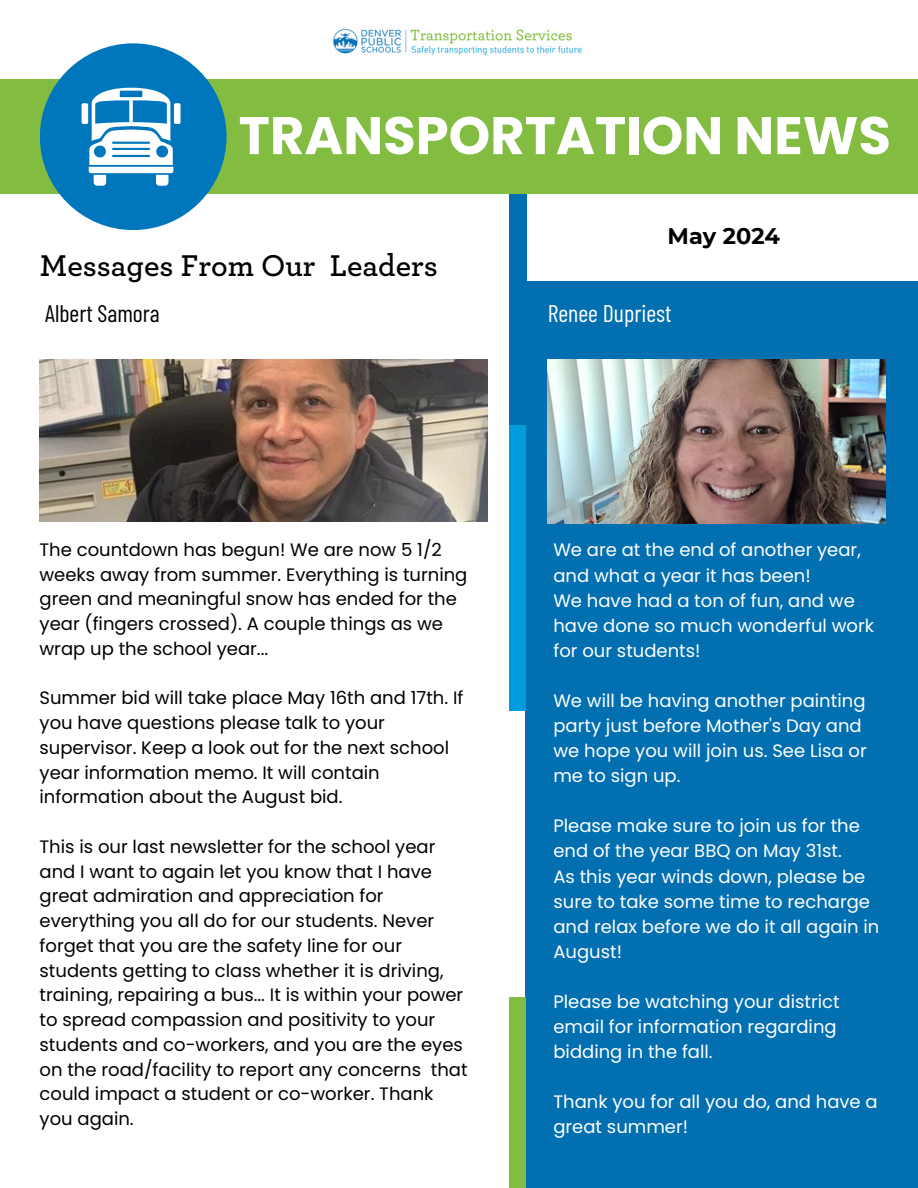
<style>
.page{position:relative;width:918px;height:1188px;background:#fff}
.page>*{position:absolute;margin:0;border:0;box-sizing:border-box;transform-origin:0 0}
.t1{font:700 52.95px "Poppins";color:#fff}
.t2{font:600 31.5px "Archer Pro";color:#000}
.t3{font:24px "Barlow Condensed";color:#fff}
.t4{font:24px "Barlow Condensed";color:#000}
.t5{font:700 22.5px "Montserrat";color:#000}
.t6{font:18px/24.8px "Poppins";color:#000}
.t7{font:18px/25px "Poppins";color:#fff}
</style>
<div class="page">
<div style="left:0;top:80px;width:918px;height:114px;background:#82bc41"></div>
<div style="left:40px;top:43px;width:187px;height:187px;background:#0076bd;border-radius:50%"></div>
<img style="left:333px;top:28px;width:249px;height:28px">
<svg style="left:89px;top:88px;width:84px;height:98px"></svg>
<div style="left:82px;top:103px;width:6px;height:21px;background:#fff;border-radius:2px"></div>
<div style="left:174px;top:103px;width:7px;height:21px;background:#fff;border-radius:2px"></div>
<img style="left:40px;top:360px;width:447px;height:162px">
<div style="left:526px;top:281px;width:392px;height:907px;background:#026fb1"></div>
<div style="left:509px;top:425px;width:17px;height:286px;background:#009cdd"></div>
<div style="left:509px;top:998px;width:17px;height:190px;background:#82bc41"></div>
<img style="left:548px;top:360px;width:337px;height:164px">
<div style="left:509px;top:194px;width:18px;height:231px;background:#026fb1"></div>
<p class="t1" style="left:239px;top:99px;width:654px">TRANSPORTATION NEWS</p>
<p class="t2" style="left:40px;top:251px;width:400px">Messages From Our Leaders</p>
<p class="t4" style="left:45px;top:298px;width:116px">Albert Samora</p>
<h1 class="t5" style="left:668px;top:222px;width:114px">May 2024</h1>
<h3 class="t3" style="left:548px;top:298px;width:125px">Renee Dupriest</h3>
<p class="t6" style="left:40px;top:537px;width:429px">The countdown has begun! We are now 5 1/2 weeks away from summer. Everything is turning green and meaningful snow has ended for the year (fingers crossed). A couple things as we wrap up the school year...</p>
<h4 class="t6" style="left:40px;top:686px;width:425px">Summer bid will take place May 16th and 17th. If you have questions please talk to your supervisor. Keep a look out for the next school year information memo. It will contain information about the August bid.</h4>
<p class="t6" style="left:40px;top:834px;width:430px">This is our last newsletter for the school year and I want to again let you know that I have great admiration and appreciation for everything you all do for our students. Never forget that you are the safety line for our students getting to class whether it is driving, training, repairing a bus... It is within your power to spread compassion and positivity to your students and co-workers, and you are the eyes on the road/facility to report any concerns that could impact a student or co-worker. Thank you again.</p>
<h2 class="t7" style="left:553px;top:538px;width:309px">We are at the end of another year, and what a year it has been!</h2>
<h4 class="t7" style="left:553px;top:588px;width:322px">We have had a ton of fun, and we have done so much wonderful work for our students!</h4>
<p class="t7" style="left:553px;top:688px;width:315px">We will be having another painting party just before Mother's Day and we hope you will join us. See Lisa or me to sign up.</p>
<p class="t7" style="left:553px;top:814px;width:308px">Please make sure to join us for the end of the year BBQ on May 31st.</p>
<p class="t7" style="left:553px;top:864px;width:327px">As this year winds down, please be sure to take some time to recharge and relax before we do it all again in</p>
<p class="t7" style="left:553px;top:939px;width:70px">August!</p>
<p class="t7" style="left:553px;top:989px;width:288px">Please be watching your district email for information regarding bidding in the fall.</p>
<p class="t7" style="left:553px;top:1089px;width:326px">Thank you for all you do, and have a great summer!</p>
</div>
